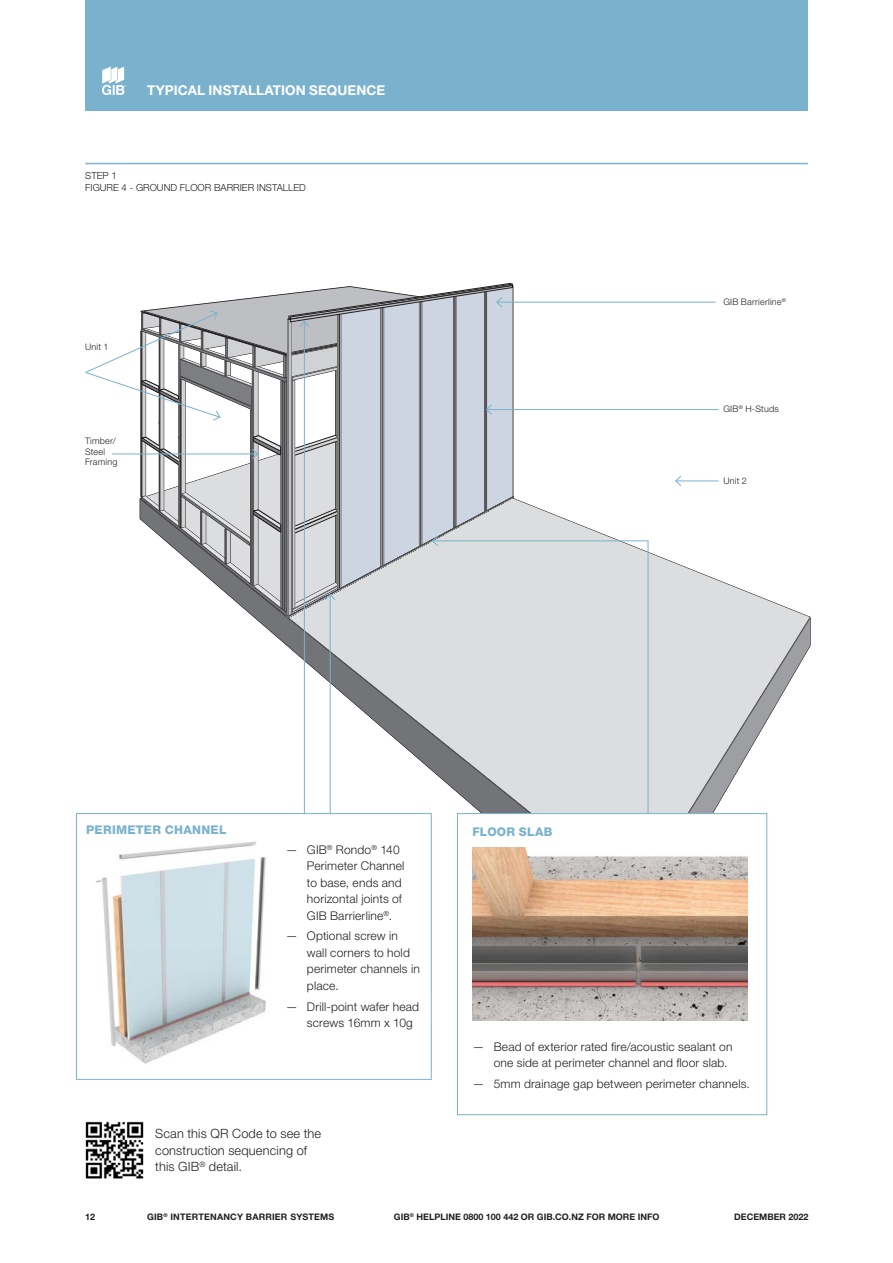
<style>
.page{position:relative;width:893px;height:1263px;background:#fff}
.page>*{position:absolute;margin:0;border:0;box-sizing:border-box;transform-origin:0 0}
._1__Page_Title{font:700 13.5px "Helvetica Neue LT Pro";letter-spacing:.005em;color:#fff}
._6__Body_Copy{font:300 12.75px/16.5px "Helvetica Neue LT Pro";letter-spacing:.01em;color:#231f20}
.t1{font:300 12px/16.5px "Helvetica Neue LT Pro";letter-spacing:.015em;color:#231f20}
.Brand_New_Sub_Header_Style_Rule{font:800 12px "Helvetica Neue LT Pro";letter-spacing:.025em;color:#7ab2cd}
._10__Illustration_Title{font:300 9.75px/12px "Helvetica Neue LT Pro";color:#231f20}
.t2{font:700 9px "Helvetica Neue LT Pro";color:#231f20}
._11__Illustration_Body_Copy_and_Notes{font:300 9px/10.5px "Helvetica Neue LT Pro";letter-spacing:.025em;color:#231f20}
.t3{font:700 9px "Helvetica Neue LT Pro";letter-spacing:.02em;color:#231f20}
</style>
<div class="page">
<div style="left:85px;top:0;width:723px;height:110px;background:#7ab2cd"></div>
<svg style="left:102px;top:67px;width:24px;height:28px"></svg>
<svg style="left:534px;top:480px;width:276px;height:333px"></svg>
<svg style="left:254px;top:498px;width:280px;height:315px"></svg>
<svg style="left:686px;top:617px;width:124px;height:199px"></svg>
<hr style="left:85px;top:163px;width:723px;height:1px;background:#7ab2cd">
<hr style="left:676px;top:481px;width:43px;height:1px;background:#7ab2cd">
<svg style="left:675px;top:476px;width:7px;height:11px"></svg>
<hr style="left:497px;top:302px;width:219px;height:1px;background:#7ab2cd">
<hr style="left:487px;top:409px;width:232px;height:1px;background:#7ab2cd">
<hr style="left:330px;top:595px;width:1px;height:221px;background:#7ab2cd">
<hr style="left:304px;top:322px;width:1px;height:492px;background:#7ab2cd">
<div style="left:76px;top:813px;width:356px;height:267px;background:#fff;border:1px solid #7ab2cd"></div>
<svg style="left:432px;top:540px;width:217px;height:273px;background:#d5d7d9"></svg>
<svg style="left:85px;top:283px;width:429px;height:335px"></svg>
<div style="left:457px;top:813px;width:310px;height:302px;background:#fff;border:1px solid #7ab2cd"></div>
<img style="left:472px;top:847px;width:276px;height:173px">
<img style="left:96px;top:841px;width:170px;height:223px">
<img style="left:85px;top:1121px;width:59px;height:58px">
<p class="_1__Page_Title" style="left:147px;top:82px;width:240px">TYPICAL INSTALLATION SEQUENCE</p>
<p class="_10__Illustration_Title" style="left:85px;top:169px;width:222px">STEP 1<br>FIGURE 4 - GROUND FLOOR BARRIER INSTALLED</p>
<p class="_11__Illustration_Body_Copy_and_Notes" style="left:85px;top:341px;width:25px">Unit 1</p>
<p class="_11__Illustration_Body_Copy_and_Notes" style="left:85px;top:436px;width:34px">Timber/<br>Steel<br>Framing</p>
<p class="Brand_New_Sub_Header_Style_Rule" style="left:86px;top:822px;width:142px">PERIMETER CHANNEL</p>
<p class="Brand_New_Sub_Header_Style_Rule" style="left:472px;top:824px;width:82px">FLOOR SLAB</p>
<p class="t1" style="left:307px;top:841px;width:99px;text-indent:-21px">— GIB<sup>®</sup> Rondo<sup>®</sup> 140<br>Perimeter Channel to base, ends and horizontal joints of<br>GIB Barrierline<sup>®</sup>.</p>
<p class="t1" style="left:307px;top:927px;width:114px;text-indent:-21px">— Optional screw in wall corners to hold perimeter channels in place.</p>
<p class="t1" style="left:307px;top:998px;width:114px;text-indent:-21px">— Drill-point wafer head screws 16mm x 10g</p>
<p class="_11__Illustration_Body_Copy_and_Notes" style="left:723px;top:296px;width:64px">GIB Barrierline<sup>®</sup></p>
<p class="_11__Illustration_Body_Copy_and_Notes" style="left:723px;top:404px;width:57px">GIB<sup>®</sup> H-Studs</p>
<p class="_11__Illustration_Body_Copy_and_Notes" style="left:723px;top:475px;width:25px">Unit 2</p>
<p class="_6__Body_Copy" style="left:155px;top:1125px;width:167px">Scan this QR Code to see the construction sequencing of this GIB<sup>®</sup> detail.</p>
<p class="t1" style="left:494px;top:1038px;width:240px;text-indent:-21px">— Bead of exterior rated fire/acoustic sealant on one side at perimeter channel and floor slab.</p>
<p class="t1" style="left:472px;top:1075px;width:279px">— 5mm drainage gap between perimeter channels.</p>
<p class="t2" style="left:85px;top:1212px;width:12px">12</p>
<p class="t2" style="left:394px;top:1212px;width:267px">GIB<sup>®</sup> HELPLINE 0800 100 442 OR GIB.CO.NZ FOR MORE INFO</p>
<p class="t2" style="left:734px;top:1212px;width:76px">DECEMBER 2022</p>
<p class="t3" style="left:147px;top:1212px;width:189px">GIB<sup>®</sup> INTERTENANCY BARRIER SYSTEMS</p>
</div>
